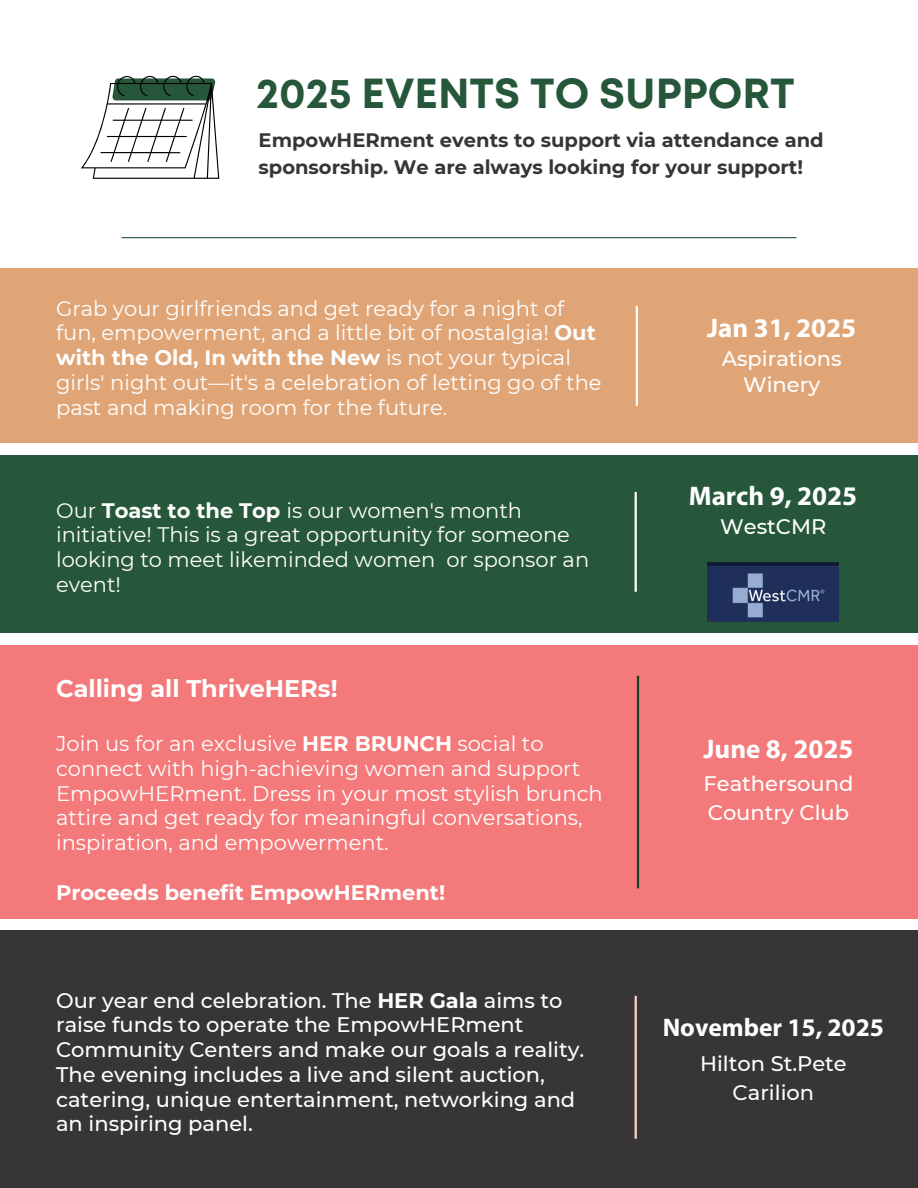
<style>
.page{position:relative;width:918px;height:1188px;background:#fff}
.page>*{position:absolute;margin:0;border:0;box-sizing:border-box;transform-origin:0 0}
.t1{font:700 42px "Mont";color:#26573a}
.t2{font:700 27px "Myriad Pro";color:#fff}
.t3{font:700 25.5px "Myriad Pro";color:#fff}
.t4{font:700 24px "Montserrat";color:#fff}
.t5{font:21px/24.8px "Montserrat";color:#fff}
.t6{font:500 21px/24.8px "Montserrat";color:#fff}
.t7{font:700 21px "Montserrat";color:#fff}
.t8{font:700 19.5px/27px "Montserrat";color:#373536}
.s1{font-weight:700}
</style>
<div class="page">
<div style="left:0;top:455px;width:918px;height:178px;background:#26573a"></div>
<div style="left:0;top:645px;width:918px;height:274px;background:#f3797a"></div>
<div style="left:0;top:931px;width:918px;height:257px;background:#373536"></div>
<hr style="left:635px;top:492px;width:2px;height:100px;background:#fff">
<hr style="left:637px;top:676px;width:2px;height:212px;background:#104524">
<hr style="left:635px;top:996px;width:2px;height:143px;background:#fbd3d0">
<div style="left:0;top:269px;width:918px;height:174px;background:#e0a577"></div>
<hr style="left:636px;top:306px;width:2px;height:100px;background:#fff">
<svg style="left:81px;top:75px;width:138px;height:104px"></svg>
<hr style="left:121px;top:237px;width:676px;height:1px;background:#26573a">
<img style="left:707px;top:562px;width:132px;height:60px">
<p class="t1" style="left:256px;top:78px;width:540px">2025 EVENTS TO SUPPORT</p>
<p class="t8" style="left:259px;top:127px;width:567px">EmpowHERment events to support via attendance and sponsorship. We are always looking for your support!</p>
<h3 class="t5" style="left:56px;top:296px;width:547px">Grab your girlfriends and get ready for a night of fun, empowerment, and a little bit of nostalgia! <span class="s1">Out with the Old, In with the New</span> is not your typical girls' night out—it's a celebration of letting go of the past and making room for the future.</h3>
<p class="t5" style="left:56px;top:498px;width:535px">Our <span class="s1">Toast to the Top</span> is our women's month initiative! This is a great opportunity for someone looking to meet likeminded women or sponsor an event!</p>
<h1 class="t4" style="left:56px;top:674px;width:283px">Calling all ThriveHERs!</h1>
<h4 class="t5" style="left:56px;top:731px;width:548px">Join us for an exclusive <span class="s1">HER BRUNCH</span> social to connect with high-achieving women and support EmpowHERment. Dress in your most stylish brunch attire and get ready for meaningful conversations, inspiration, and empowerment.</h4>
<p class="t7" style="left:56px;top:879px;width:391px">Proceeds benefit EmpowHERment!</p>
<h4 class="t6" style="left:56px;top:988px;width:530px">Our year end celebration. The <span class="s1">HER Gala</span> aims to raise funds to operate the EmpowHERment Community Centers and make our goals a reality.<br>The evening includes a live and silent auction, catering, unique entertainment, networking and an inspiring panel.</h4>
<p class="t2" style="left:707px;top:317px;width:151px">Jan 31, 2025</p>
<h4 class="t6" style="left:722px;top:346px;width:121px;line-height:25.8px;text-align:center">Aspirations<br>Winery</h4>
<p class="t2" style="left:689px;top:484px;width:170px">March 9, 2025</p>
<h2 class="t6" style="left:720px;top:514px;width:108px">WestCMR</h2>
<p class="t2" style="left:704px;top:738px;width:151px">June 8, 2025</p>
<p class="t6" style="left:704px;top:768px;width:151px;line-height:29.2px">Feathersound<br>Country Club</p>
<h4 class="t3" style="left:663px;top:1016px;width:223px">November 15, 2025</h4>
<h2 class="t6" style="left:700px;top:1049px;width:148px;line-height:29.2px;text-align:center">Hilton St.Pete<br>Carilion</h2>
</div>
